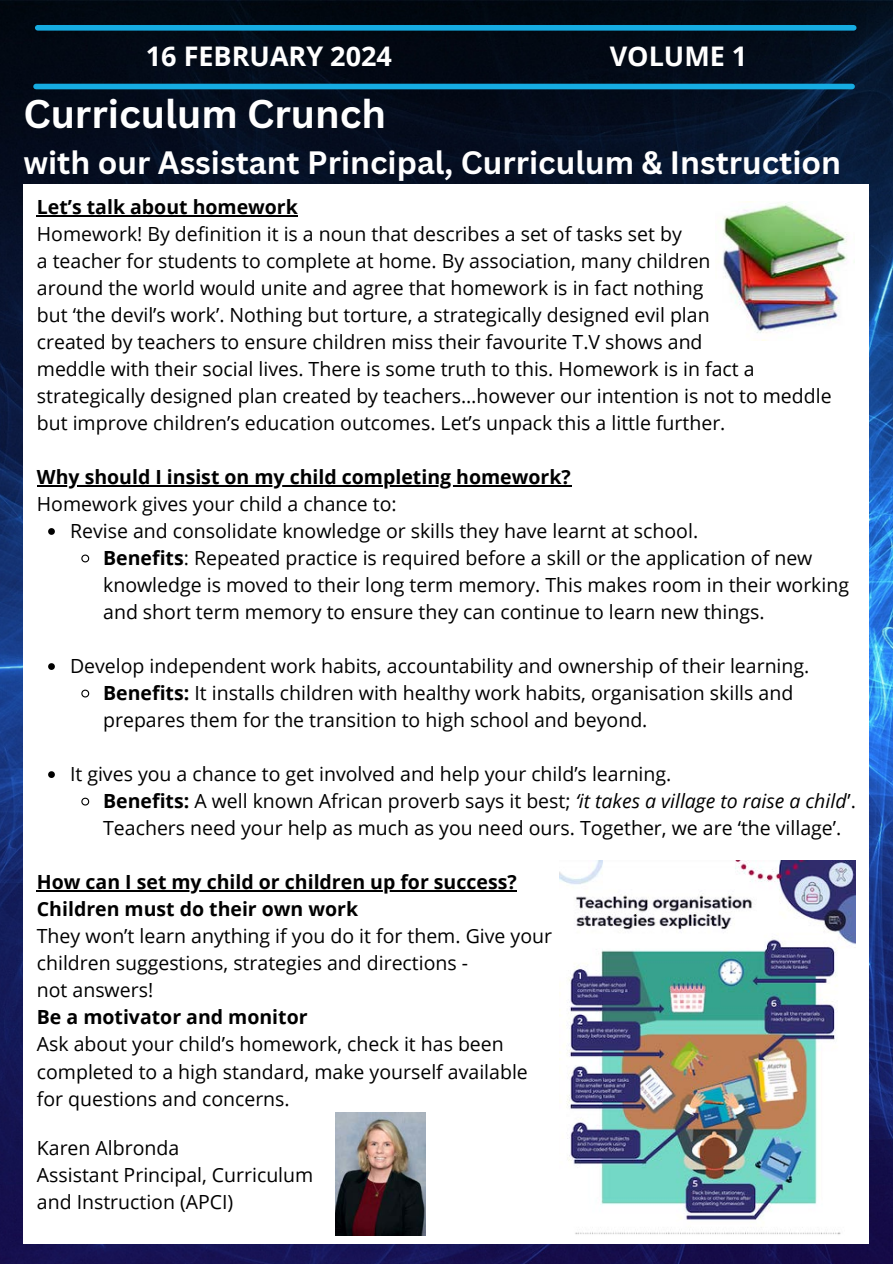
<style>
.page{position:relative;width:893px;height:1264px;background:#fff}
.page>*{position:absolute;margin:0;border:0;box-sizing:border-box;transform-origin:0 0}
.t1{font:700 39px "Canva Sans";color:#fff}
.t2{font:700 31.5px "Canva Sans";color:#fff}
.t3{font:700 27px "Open Sans";color:#fff}
.t4{font:19.5px/27px "Open Sans";color:#000}
.t5{font:700 19.5px/27px "Open Sans";color:#000}
.s1{font-weight:700}
.s2{font-style:italic}
</style>
<div class="page">
<img style="left:0;top:0;width:892px;height:1263px">
<div style="left:23px;top:184px;width:845px;height:1060px;background:#fff"></div>
<div style="left:36px;top:84px;width:816px;height:5px;background:#16ace2"></div>
<div style="left:38px;top:25px;width:815px;height:6px;background:#16ace2"></div>
<hr style="left:37px;top:215px;width:261px;height:1px;background:#000">
<hr style="left:37px;top:485px;width:534px;height:1px;background:#000">
<svg style="left:48px;top:528px;width:7px;height:7px"></svg>
<svg style="left:81px;top:554px;width:9px;height:9px"></svg>
<svg style="left:48px;top:663px;width:7px;height:7px"></svg>
<svg style="left:81px;top:689px;width:9px;height:9px"></svg>
<svg style="left:48px;top:771px;width:7px;height:7px"></svg>
<svg style="left:81px;top:797px;width:9px;height:9px"></svg>
<hr style="left:37px;top:890px;width:480px;height:1px;background:#000">
<img style="left:559px;top:861px;width:296px;height:374px">
<img style="left:723px;top:201px;width:124px;height:140px">
<img style="left:335px;top:1112px;width:90px;height:123px">
<h3 class="t3" style="left:146px;top:37px;width:247px">16 FEBRUARY 2024</h3>
<h3 class="t3" style="left:609px;top:37px;width:139px">VOLUME 1</h3>
<h1 class="t1" style="left:23px;top:86px;width:364px">Curriculum Crunch</h1>
<h2 class="t2" style="left:23px;top:140px;width:819px">with our Assistant Principal, Curriculum &amp; Instruction</h2>
<p class="t5" style="left:37px;top:193px;width:262px">Let’s talk about homework</p>
<p class="t4" style="left:37px;top:220px;width:796px">Homework! By definition it is a noun that describes a set of tasks set by<br>a teacher for students to complete at home. By association, many children<br>around the world would unite and agree that homework is in fact nothing<br>but ‘the devil’s work’. Nothing but torture, a strategically designed evil plan<br>created by teachers to ensure children miss their favourite T.V shows and<br>meddle with their social lives. There is some truth to this. Homework is in fact a strategically designed plan created by teachers…however our intention is not to meddle but improve children’s education outcomes. Let’s unpack this a little further.</p>
<p class="t5" style="left:37px;top:463px;width:535px">Why should I insist on my child completing homework?</p>
<p class="t4" style="left:37px;top:490px;width:361px">Homework gives your child a chance to:</p>
<p class="t4" style="left:70px;top:517px;width:629px">Revise and consolidate knowledge or skills they have learnt at school.</p>
<p class="t4" style="left:103px;top:544px;width:710px"><span class="s1">Benefits</span>: Repeated practice is required before a skill or the application of new</p>
<p class="t4" style="left:103px;top:571px;width:747px">knowledge is moved to their long term memory. This makes room in their working</p>
<p class="t4" style="left:103px;top:598px;width:662px">and short term memory to ensure they can continue to learn new things.</p>
<p class="t4" style="left:103px;top:652px;width:707px;text-indent:-33px">Develop independent work habits, accountability and ownership of their learning.<br><span class="s1">Benefits:</span> It installs children with healthy work habits, organisation skills and prepares them for the transition to high school and beyond.</p>
<p class="t4" style="left:103px;top:760px;width:754px;text-indent:-33px">It gives you a chance to get involved and help your child’s learning.<br><span class="s1">Benefits:</span> A well known African proverb says it best; <span class="s2">‘it takes a village to raise a child</span>’.<br>Teachers need your help as much as you need ours. Together, we are ‘the village’.</p>
<p class="t5" style="left:37px;top:868px;width:481px">How can I set my child or children up for success?<br>Children must do their own work</p>
<p class="t4" style="left:37px;top:922px;width:516px">They won’t learn anything if you do it for them. Give your children suggestions, strategies and directions -<br>not answers!</p>
<p class="t5" style="left:37px;top:1003px;width:272px">Be a motivator and monitor</p>
<p class="t4" style="left:37px;top:1030px;width:492px">Ask about your child’s homework, check it has been completed to a high standard, make yourself available for questions and concerns.</p>
<p class="t4" style="left:37px;top:1134px;width:278px">Karen Albronda<br>Assistant Principal, Curriculum and Instruction (APCI)</p>
</div>
